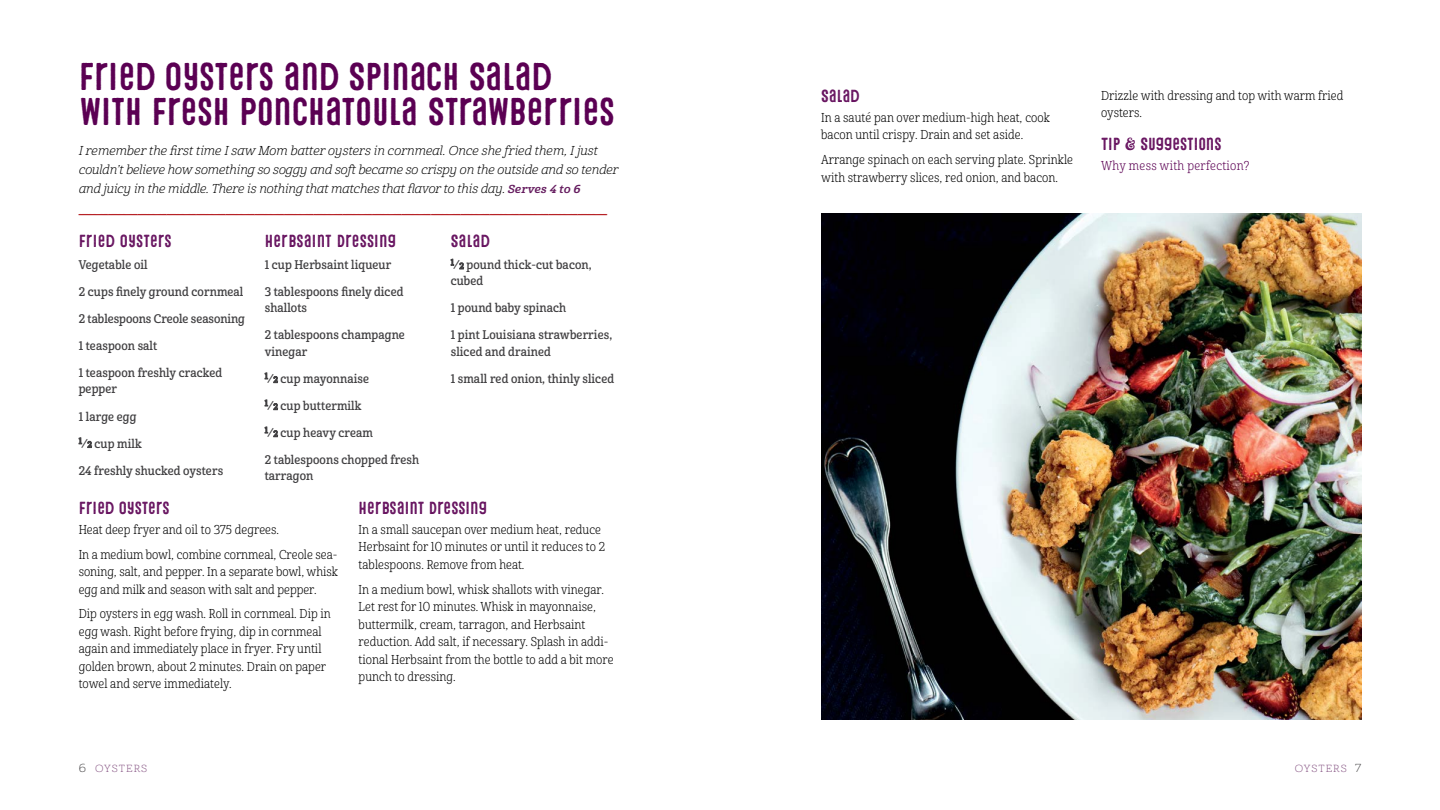
<style>
.page{position:relative;width:1440px;height:810px;background:#fff}
.page>*{position:absolute;margin:0;border:0;box-sizing:border-box;transform-origin:0 0}
.Heading_1{font:38.75px/35px "Microbrew Unicase One";letter-spacing:-.02em;color:#5b0053}
.Direction_subhead{font:17.5px "Microbrew Unicase Two";letter-spacing:-.01em;color:#5b0053}
.Ingredient_subhead{font:17.5px "Microbrew Unicase Two";color:#5b0053}
.divider{font:15px "Harman Extras 1";color:#b72327}
.Recipe_Direction{font:12.5px/17.5px "Cabrito Con Boo";letter-spacing:.005em;color:#000}
.Recipe_Headnote{font:12.5px/18.8px "Cabrito Nor Boo It";letter-spacing:-.01em;color:#000}
.Tips___Suggestions{font:12.5px "Cabrito Con Boo";letter-spacing:.025em;color:#5b0053}
.Recipe_Ingredient{font:12.25px/16.2px "Cabrito Con Dem";letter-spacing:.01em;color:#414042}
.t1{font:300 expanded 10px "Cabrito";letter-spacing:.1em;color:#7d477a}
.s1{font-family:"Cabrito Nor Bol It";font-size:11.25px;color:#651c5f}
.s2{font-size:8.5px}
.s3{font-size:11.25px;color:#414042}
</style>
<div class="page">
<svg style="left:78px;top:437px;width:14px;height:11px"></svg>
<svg style="left:264px;top:372px;width:14px;height:11px"></svg>
<svg style="left:264px;top:399px;width:14px;height:11px"></svg>
<svg style="left:264px;top:426px;width:14px;height:11px"></svg>
<svg style="left:450px;top:259px;width:14px;height:11px"></svg>
<img style="left:821px;top:214px;width:540px;height:506px">
<p class="Heading_1" style="left:79px;top:61px;width:538px">FRIED OYSTERS AND SPINACH SALAD<br>WITH FRESH PONCHATOULA STRAWBERRIES</p>
<p class="Recipe_Headnote" style="left:79px;top:142px;width:541px">I remember the first time I saw Mom batter oysters in cornmeal. Once she fried them, I just couldn’t believe how something so soggy and soft became so crispy on the outside and so tender and juicy in the middle. There is nothing that matches that flavor to this day. <span class="s1">Serves 4 to 6</span></p>
<p class="divider" style="left:79px;top:202px;width:530px">‰‰‰‰‰‰‰‰‰‰‰‰‰‰‰‰‰‰</p>
<p class="Ingredient_subhead" style="left:79px;top:231px;width:94px">FRIED OYSTERS</p>
<p class="Recipe_Ingredient" style="left:79px;top:257px;width:71px">Vegetable oil</p>
<p class="Recipe_Ingredient" style="left:79px;top:284px;width:166px">2 cups finely ground cornmeal</p>
<p class="Recipe_Ingredient" style="left:79px;top:311px;width:168px">2 tablespoons Creole seasoning</p>
<p class="Recipe_Ingredient" style="left:79px;top:338px;width:80px">1 teaspoon salt</p>
<p class="Recipe_Ingredient" style="left:79px;top:365px;width:145px">1 teaspoon freshly cracked pepper</p>
<p class="Recipe_Ingredient" style="left:79px;top:408px;width:59px">1 large egg</p>
<p class="Recipe_Ingredient" style="left:79px;top:435px;width:65px"><sup>1</sup>⁄<span class="s2">2</span> cup milk</p>
<p class="Recipe_Ingredient" style="left:79px;top:462px;width:146px">24 freshly shucked oysters</p>
<p class="Ingredient_subhead" style="left:265px;top:231px;width:133px">HERBSAINT DRESSING</p>
<p class="Recipe_Ingredient" style="left:265px;top:257px;width:128px">1 cup Herbsaint liqueur</p>
<p class="Recipe_Ingredient" style="left:265px;top:284px;width:140px">3 tablespoons finely diced shallots</p>
<p class="Recipe_Ingredient" style="left:265px;top:327px;width:142px">2 tablespoons champagne vinegar</p>
<p class="Recipe_Ingredient" style="left:265px;top:371px;width:106px"><sup>1</sup>⁄<span class="s2">2</span> cup mayonnaise</p>
<p class="Recipe_Ingredient" style="left:265px;top:398px;width:98px"><sup>1</sup>⁄<span class="s2">2</span> cup buttermilk</p>
<p class="Recipe_Ingredient" style="left:265px;top:425px;width:110px"><sup>1</sup>⁄<span class="s2">2</span> cup heavy cream</p>
<p class="Recipe_Ingredient" style="left:265px;top:452px;width:156px">2 tablespoons chopped fresh tarragon</p>
<p class="Ingredient_subhead" style="left:451px;top:231px;width:41px">SALAD</p>
<p class="Recipe_Ingredient" style="left:451px;top:257px;width:142px"><sup>1</sup>⁄<span class="s2">2</span> pound thick-cut bacon, cubed</p>
<p class="Recipe_Ingredient" style="left:451px;top:300px;width:117px">1 pound baby spinach</p>
<p class="Recipe_Ingredient" style="left:451px;top:327px;width:163px">1 pint Louisiana strawberries, sliced and drained</p>
<p class="Recipe_Ingredient" style="left:451px;top:371px;width:165px">1 small red onion, thinly sliced</p>
<p class="Direction_subhead" style="left:79px;top:498px;width:92px">FRIED OYSTERS</p>
<p class="Recipe_Direction" style="left:79px;top:521px;width:202px">Heat deep fryer and oil to 375 degrees.</p>
<p class="Recipe_Direction" style="left:79px;top:546px;width:261px;text-align:justify">In a medium bowl, combine cornmeal, Creole sea&shy;soning, salt, and pepper. In a separate bowl, whisk egg and milk and season with salt and pepper.</p>
<p class="Recipe_Direction" style="left:79px;top:606px;width:254px">Dip oysters in egg wash. Roll in cornmeal. Dip in egg wash. Right before frying, dip in cornmeal again and immediately place in fryer. Fry until golden brown, about 2 minutes. Drain on paper towel and serve immediately.</p>
<p class="Direction_subhead" style="left:359px;top:498px;width:130px">HERBSAINT DRESSING</p>
<p class="Recipe_Direction" style="left:359px;top:521px;width:248px">In a small saucepan over medium heat, reduce<br>Herbsaint for 10 minutes or until it reduces to 2 tablespoons. Remove from heat.</p>
<p class="Recipe_Direction" style="left:359px;top:581px;width:257px">In a medium bowl, whisk shallots with vinegar.<br>Let rest for 10 minutes. Whisk in mayonnaise, buttermilk, cream, tarragon, and Herbsaint reduction. Add salt, if necessary. Splash in addi&shy;tional Herbsaint from the bottle to add a bit more punch to dressing.</p>
<p class="t1" style="left:79px;top:762px;width:70px"><span class="s3">6</span> OYSTERS</p>
<p class="Direction_subhead" style="left:821px;top:86px;width:40px">SALAD</p>
<p class="Recipe_Direction" style="left:821px;top:109px;width:230px">In a sauté pan over medium-high heat, cook bacon until crispy. Drain and set aside.</p>
<p class="Recipe_Direction" style="left:821px;top:151px;width:253px">Arrange spinach on each serving plate. Sprinkle with strawberry slices, red onion, and bacon.</p>
<p class="Recipe_Direction" style="left:1101px;top:87px;width:244px">Drizzle with dressing and top with warm fried oysters.</p>
<p class="Direction_subhead" style="left:1101px;top:134px;width:122px">TIP &amp; SUGGESTIONS</p>
<p class="Tips___Suggestions" style="left:1101px;top:158px;width:150px">Why mess with perfection?</p>
<p class="t1" style="left:1295px;top:762px;width:68px">OYSTERS <span class="s3">7</span></p>
</div>
